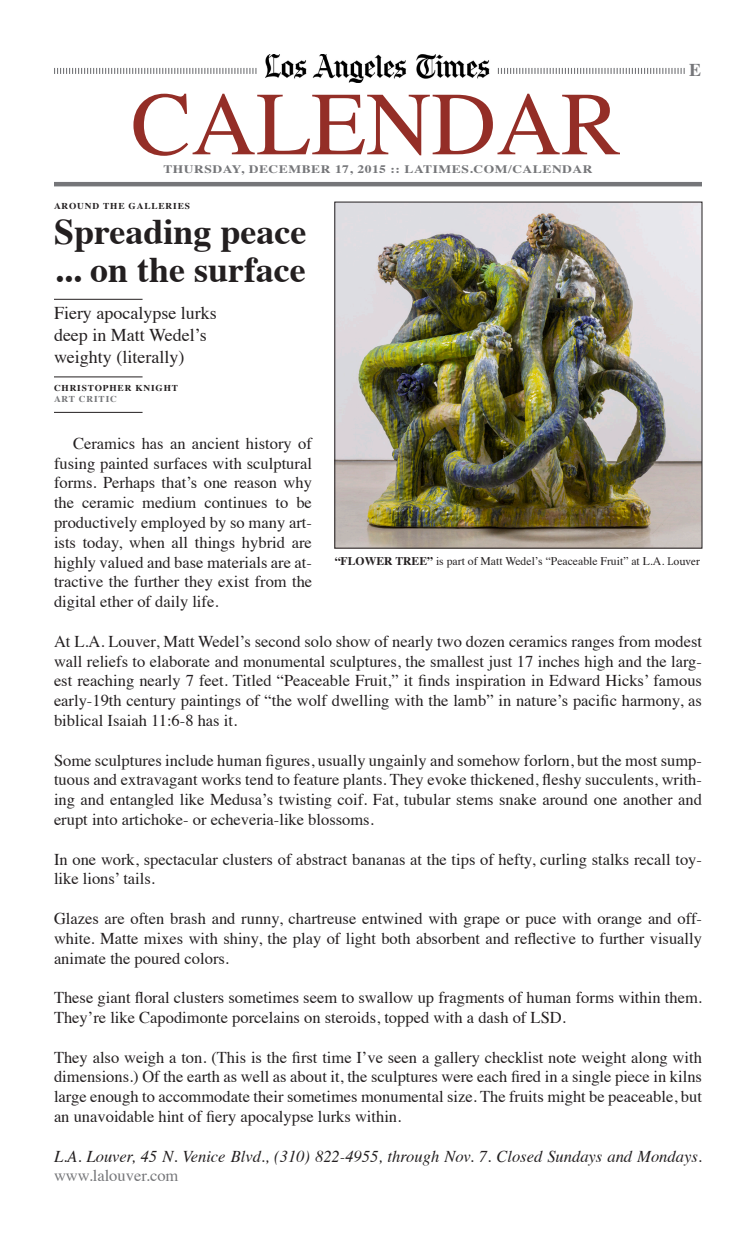
<style>
.page{position:relative;width:756px;height:1242px;background:#fff}
.page>*{position:absolute;margin:0;border:0;box-sizing:border-box;transform-origin:0 0}
.t1{font:90px "Times";color:#942e27}
.t2{font:700 36px/37.5px "Times";color:#231f20}
.t3{font:18px "Times";color:#231f20}
.t4{font:700 18px "Times";color:#757679}
.t5{font:16.5px/19.8px "Times";color:#231f20;text-align:justify}
.t6{font:italic 16.5px/19.8px "Times";color:#231f20}
.t7{font:11.7px "Times";color:#231f20}
.t8{font:700 11.55px "Times";letter-spacing:.04em;color:#757679;scale:1.18 1}
.t9{font:700 9px "Times";letter-spacing:.09em;color:#231f20;scale:1.04 1}
.t10{font:700 9px "Times";letter-spacing:.09em;color:#757679;scale:1.04 1}
.s1{font-style:normal}
.s2{font-style:normal;color:#757679}
.s3{font-weight:700}
.s4{font-family:"Minion Pro"}
</style>
<div class="page">
<img style="left:266px;top:54px;width:224px;height:28px">
<hr style="left:54px;top:182px;width:648px;height:4px;background:#757679">
<img style="left:336px;top:204px;width:364px;height:343px">
<div style="left:334px;top:202px;width:368px;height:347px;border:1px solid #231f20"></div>
<svg style="left:498px;top:68px;width:187px;height:6px"></svg>
<svg style="left:54px;top:68px;width:202px;height:6px"></svg>
<hr style="left:54px;top:299px;width:89px;height:1px;background:#231f20">
<hr style="left:54px;top:377px;width:89px;height:1px;background:#231f20">
<hr style="left:54px;top:412px;width:89px;height:1px;background:#231f20">
<p class="t1" style="left:131px;top:40px;width:491px">CALENDAR</p>
<p class="t8" style="left:163px;top:158px;width:365px">THURSDAY, DECEMBER 17, 2015 :: LATIMES.COM/CALENDAR</p>
<p class="t9" style="left:54px;top:197px;width:132px">AROUND THE GALLERIES</p>
<p class="t2" style="left:54px;top:209px;width:254px">Spreading peace ... on the surface</p>
<p class="t3" style="left:54px;top:297px;width:164px">Fiery apocalypse lurks</p>
<p class="t3" style="left:54px;top:318px;width:154px">deep in Matt Wedel’s</p>
<p class="t3" style="left:54px;top:340px;width:132px">weighty (literally)</p>
<p class="t9" style="left:54px;top:380px;width:121px">CHRISTOPHER KNIGHT</p>
<p class="t10" style="left:54px;top:390px;width:62px">ART CRITIC</p>
<p class="t4" style="left:689px;top:53px;width:14px">E</p>
<p class="t5" style="left:54px;top:432px;width:260px;text-indent:19px">Ceramics has an ancient history of fusing painted surfaces with sculptural forms. Perhaps that’s one reason why the ceramic medium continues to be productively employed by so many art&shy;ists today, when all things hybrid are highly valued and base materials are at&shy;tractive the further they exist from the digital ether of daily life.</p>
<p class="t5" style="left:54px;top:630px;width:650px">At L.A. Louver, Matt Wedel’s second solo show of nearly two dozen ceramics ranges from modest wall reliefs to elaborate and monumental sculptures, the smallest just 17 inches high and the larg&shy;est reaching nearly 7 feet. Titled “Peaceable Fruit,” it finds inspiration in Edward Hicks’ famous early-19th century paintings of “the wolf dwelling with the lamb” in nature’s pacific harmony, as biblical Isaiah 11:6-8 has it.</p>
<p class="t5" style="left:54px;top:749px;width:650px">Some sculptures include human figures, usually ungainly and somehow forlorn, but the most sump&shy;tuous and extravagant works tend to feature plants. They evoke thickened, fleshy succulents, writh&shy;ing and entangled like Medusa’s twisting coif. Fat, tubular stems snake around one another and erupt into artichoke- or echeveria-like blossoms.</p>
<p class="t5" style="left:54px;top:848px;width:650px">In one work, spectacular clusters of abstract bananas at the tips of hefty, curling stalks recall toy&shy;like lions’ tails.</p>
<p class="t5" style="left:54px;top:907px;width:650px">Glazes are often brash and runny, chartreuse entwined with grape or puce with orange and off&shy;white. Matte mixes with shiny, the play of light both absorbent and reflective to further visually animate the poured colors.</p>
<p class="t5" style="left:54px;top:986px;width:650px">These giant floral clusters sometimes seem to swallow up fragments of human forms within them.<br>They’re like Capodimonte porcelains on steroids, topped with a dash of LSD.</p>
<p class="t5" style="left:54px;top:1046px;width:650px">They also weigh a ton. (This is the first time I’ve seen a gallery checklist note weight along with dimensions.) Of the earth as well as about it, the sculptures were each fired in a single piece in kilns large enough to accommodate their sometimes monumental size. The fruits might be peaceable, but an unavoidable hint of fiery apocalypse lurks within.</p>
<p class="t6" style="left:54px;top:1145px;width:649px">L.A. Louver, 45 N. Venice Blvd., (310) 822-4955, through Nov. 7. Closed Sundays and Mondays<span class="s1">. </span><span class="s2">www.lalouver.com</span></p>
<p class="t7" style="left:335px;top:550px;width:367px"><span class="s3">“FLOWER TREE”</span> is part of Matt Wedel’s “Peaceable Fruit” at L.A. <span class="s4">Louver</span></p>
</div>
